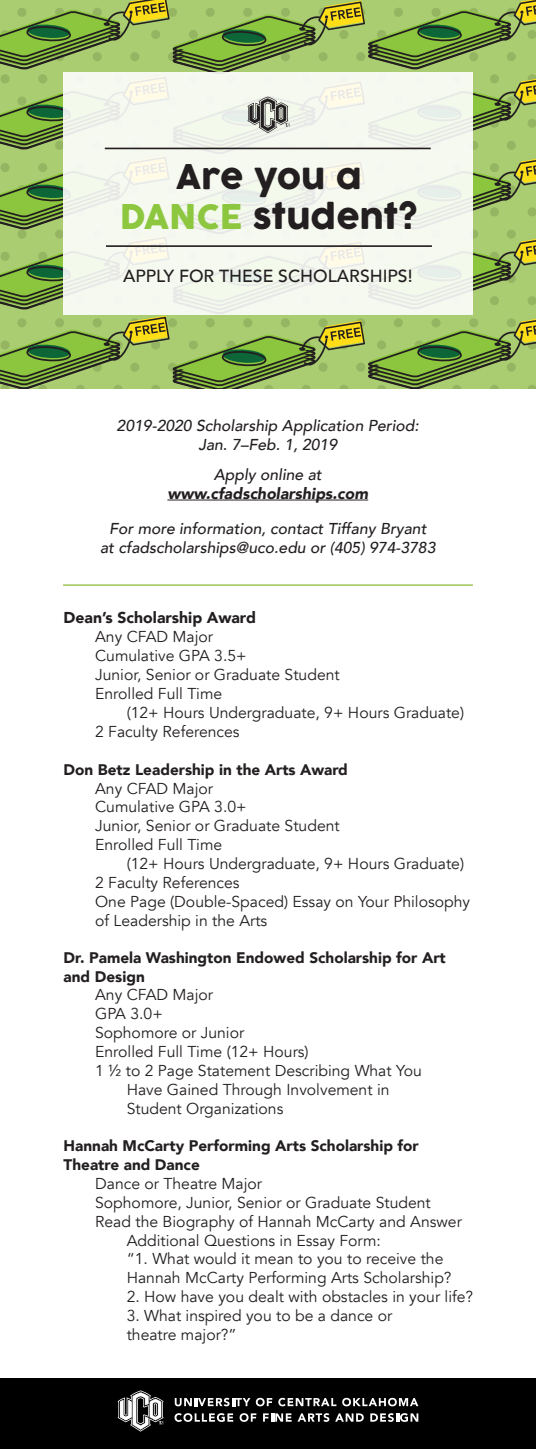
<style>
.page{position:relative;width:536px;height:1449px;background:#fff}
.page>*{position:absolute;margin:0;border:0;box-sizing:border-box;transform-origin:0 0}
.t1{font:33.25px "Cocogoose";color:#231f20}
.t2{font:500 17.5px "Avenir";color:#231f20}
.Paragraph_Style_2{font:15.75px/18.9px "Avenir";color:#231f20}
.t3{font:italic 500 15.75px "Avenir";color:#231f20}
.t4{font:italic 900 15.75px "Avenir";color:#231f20}
.t5{font:900 15.75px "Avenir";color:#231f20}
.t6{font:900 15.4px/18.4px "Avenir";color:#231f20}
.s1{color:#8dc73f}
</style>
<div class="page">
<svg style="left:0;top:0;width:536px;height:388px"></svg>
<hr style="left:167px;top:500px;width:201px;height:1px;background:#231f20">
<hr style="left:63px;top:584px;width:409px;height:2px;background:#a9cd70">
<div style="left:0;top:1378px;width:536px;height:71px;background:#000"></div>
<svg style="left:175px;top:1398px;width:75px;height:8px"></svg>
<svg style="left:256px;top:1398px;width:16px;height:8px"></svg>
<svg style="left:278px;top:1398px;width:58px;height:8px"></svg>
<svg style="left:342px;top:1398px;width:76px;height:8px"></svg>
<svg style="left:174px;top:1413px;width:59px;height:9px"></svg>
<svg style="left:239px;top:1413px;width:17px;height:9px"></svg>
<svg style="left:263px;top:1413px;width:28px;height:9px"></svg>
<svg style="left:297px;top:1413px;width:32px;height:9px"></svg>
<svg style="left:335px;top:1413px;width:28px;height:9px"></svg>
<svg style="left:370px;top:1413px;width:48px;height:9px"></svg>
<svg style="left:117px;top:1391px;width:47px;height:41px"></svg>
<p class="t1" style="left:176px;top:154px;width:187px">Are you a</p>
<p class="t1" style="left:120px;top:194px;width:298px"><span class="s1">DANCE</span> student?</p>
<p class="t2" style="left:123px;top:261px;width:291px">APPLY FOR THESE SCHOLARSHIPS!</p>
<p class="t3" style="left:117px;top:417px;width:304px">2019-2020 Scholarship Application Period:</p>
<p class="t3" style="left:198px;top:435px;width:140px">Jan. 7–Feb. 1, 2019</p>
<p class="t3" style="left:214px;top:465px;width:109px">Apply online at</p>
<p class="t4" style="left:167px;top:480px;width:202px">www.cfadscholarships.com</p>
<p class="t3" style="left:109px;top:520px;width:319px">For more information, contact Tiffany Bryant</p>
<p class="t3" style="left:100px;top:538px;width:337px">at cfadscholarships@uco.edu or (405) 974-3783</p>
<p class="t5" style="left:64px;top:604px;width:194px">Dean’s Scholarship Award</p>
<p class="Paragraph_Style_2" style="left:95px;top:628px;width:119px">Any CFAD Major</p>
<p class="Paragraph_Style_2" style="left:95px;top:647px;width:153px">Cumulative GPA 3.5+</p>
<p class="Paragraph_Style_2" style="left:95px;top:666px;width:246px">Junior, Senior or Graduate Student</p>
<p class="Paragraph_Style_2" style="left:95px;top:684px;width:129px">Enrolled Full Time</p>
<p class="Paragraph_Style_2" style="left:127px;top:703px;width:339px">(12+ Hours Undergraduate, 9+ Hours Graduate)</p>
<p class="Paragraph_Style_2" style="left:95px;top:722px;width:146px">2 Faculty References</p>
<p class="t6" style="left:64px;top:760px;width:286px">Don Betz Leadership in the Arts Award</p>
<p class="Paragraph_Style_2" style="left:95px;top:779px;width:119px">Any CFAD Major</p>
<p class="Paragraph_Style_2" style="left:95px;top:798px;width:153px">Cumulative GPA 3.0+</p>
<p class="Paragraph_Style_2" style="left:95px;top:817px;width:246px">Junior, Senior or Graduate Student</p>
<p class="Paragraph_Style_2" style="left:95px;top:836px;width:129px">Enrolled Full Time</p>
<p class="Paragraph_Style_2" style="left:127px;top:855px;width:339px">(12+ Hours Undergraduate, 9+ Hours Graduate)</p>
<p class="Paragraph_Style_2" style="left:95px;top:873px;width:146px">2 Faculty References</p>
<p class="Paragraph_Style_2" style="left:95px;top:892px;width:376px">One Page (Double-Spaced) Essay on Your Philosophy of Leadership in the Arts</p>
<p class="t6" style="left:64px;top:948px;width:383px">Dr. Pamela Washington Endowed Scholarship for Art and Design</p>
<p class="Paragraph_Style_2" style="left:95px;top:986px;width:119px">Any CFAD Major</p>
<p class="Paragraph_Style_2" style="left:95px;top:1005px;width:69px">GPA 3.0+</p>
<p class="Paragraph_Style_2" style="left:95px;top:1024px;width:151px">Sophomore or Junior</p>
<p class="Paragraph_Style_2" style="left:95px;top:1043px;width:215px">Enrolled Full Time (12+ Hours)</p>
<p class="Paragraph_Style_2" style="left:95px;top:1061px;width:328px">1 ½ to 2 Page Statement Describing What You</p>
<p class="Paragraph_Style_2" style="left:127px;top:1080px;width:264px">Have Gained Through Involvement in</p>
<p class="Paragraph_Style_2" style="left:127px;top:1099px;width:158px">Student Organizations</p>
<p class="t6" style="left:64px;top:1136px;width:356px">Hannah McCarty Performing Arts Scholarship for</p>
<p class="t6" style="left:64px;top:1155px;width:138px">Theatre and Dance</p>
<p class="Paragraph_Style_2" style="left:95px;top:1174px;width:168px">Dance or Theatre Major</p>
<p class="Paragraph_Style_2" style="left:95px;top:1193px;width:337px">Sophomore, Junior, Senior or Graduate Student</p>
<p class="Paragraph_Style_2" style="left:95px;top:1212px;width:368px">Read the Biography of Hannah McCarty and Answer</p>
<p class="Paragraph_Style_2" style="left:127px;top:1231px;width:256px">Additional Questions in Essay Form:</p>
<p class="Paragraph_Style_2" style="left:127px;top:1250px;width:318px">“1. What would it mean to you to receive the</p>
<p class="Paragraph_Style_2" style="left:127px;top:1269px;width:326px">Hannah McCarty Performing Arts Scholarship?</p>
<p class="Paragraph_Style_2" style="left:127px;top:1288px;width:348px">2. How have you dealt with obstacles in your life?</p>
<p class="Paragraph_Style_2" style="left:127px;top:1307px;width:267px">3. What inspired you to be a dance or</p>
<p class="Paragraph_Style_2" style="left:127px;top:1325px;width:111px">theatre major?”</p>
</div>
